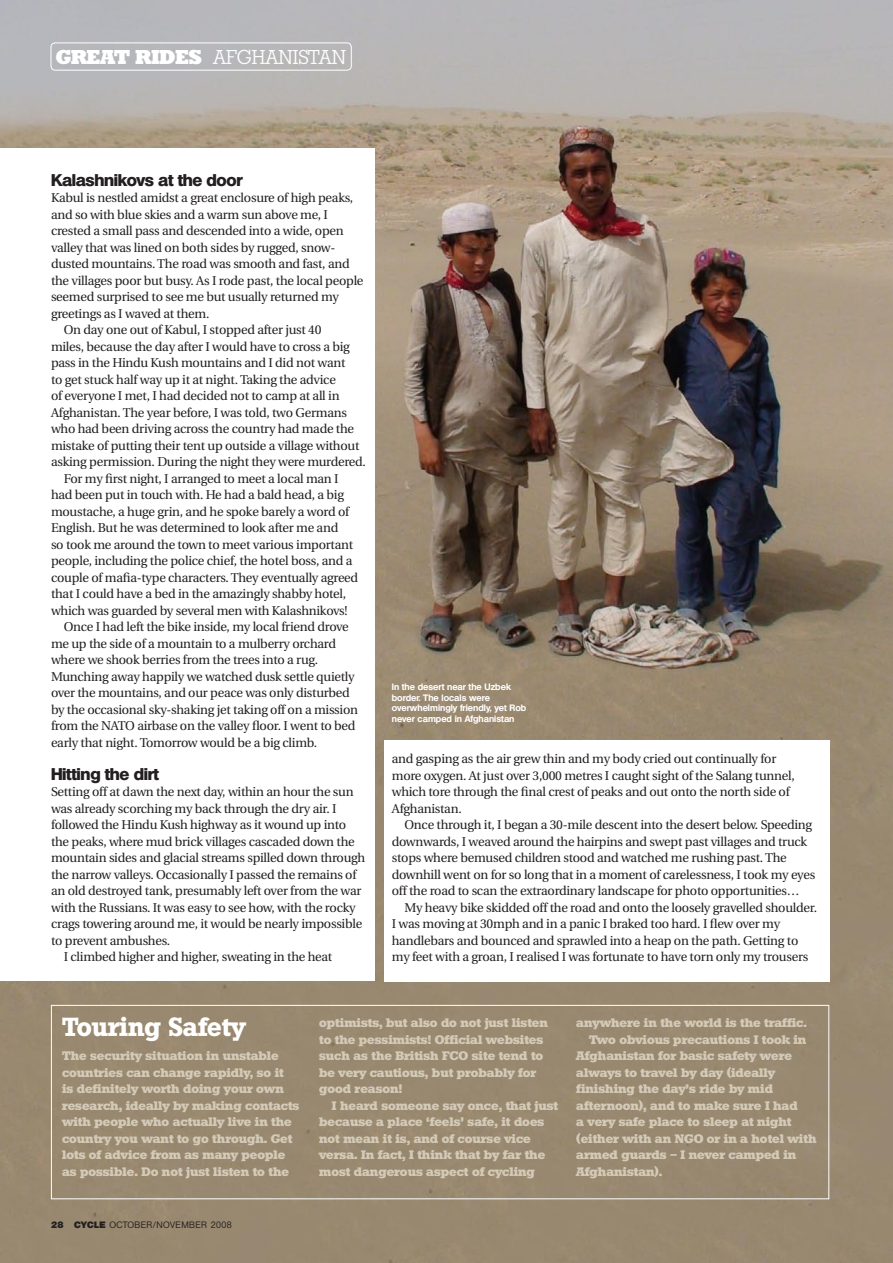
<style>
.page{position:relative;width:893px;height:1263px;background:#fff}
.page>*{position:absolute;margin:0;border:0;box-sizing:border-box;transform-origin:0 0}
._2ndPara{font:600 25.5px "Stafford";color:#fff}
._1stPara{font:300 19.5px "Stafford";color:#fff}
._2ndPara-2{font:800 16.5px "Olympia";letter-spacing:-.02em;color:#231f20}
._2ndPara-3{font:12.75px/16.5px "Utopia";letter-spacing:-.02em;color:#231f20}
._2ndPara-4{font:700 12px/16.5px "Stafford";color:#d3cab7}
.Pic_caption{font:700 9px/10.5px "Olympia";color:#fff}
.t1{font:500 9px "Olympia";letter-spacing:.05em;color:#231f20}
.s1{font-weight:800}
</style>
<div class="page">
<img style="left:0;top:0;width:893px;height:1263px">
<div style="left:0;top:149px;width:375px;height:832px;background:#fff"></div>
<div style="left:384px;top:740px;width:445px;height:241px;background:#fff"></div>
<div style="left:51px;top:43px;width:301px;height:28px;border:1px solid #fff;border-radius:4px"></div>
<div style="left:51px;top:1005px;width:778px;height:194px;border:1px solid #fff"></div>
<p class="_1stPara" style="left:56px;top:46px;width:292px"><span class="s1">GREAT RIDES</span> AFGHANISTAN</p>
<p class="_2ndPara-2" style="left:51px;top:170px;width:193px">Kalashnikovs at the door</p>
<p class="_2ndPara-3" style="left:51px;top:190px;width:314px">Kabul is nestled amidst a great enclosure of high peaks, and so with blue skies and a warm sun above me, I crested a small pass and descended into a wide, open valley that was lined on both sides by rugged, snow&shy;dusted mountains. The road was smooth and fast, and the villages poor but busy. As I rode past, the local people seemed surprised to see me but usually returned my greetings as I waved at them.</p>
<p class="_2ndPara-3" style="left:51px;top:322px;width:316px;text-indent:13px">On day one out of Kabul, I stopped after just 40<br>miles, because the day after I would have to cross a big pass in the Hindu Kush mountains and I did not want<br>to get stuck half way up it at night. Taking the advice<br>of everyone I met, I had decided not to camp at all in Afghanistan. The year before, I was told, two Germans who had been driving across the country had made the mistake of putting their tent up outside a village without asking permission. During the night they were murdered.</p>
<p class="_2ndPara-3" style="left:51px;top:470px;width:309px;text-indent:13px">For my first night, I arranged to meet a local man I had been put in touch with. He had a bald head, a big moustache, a huge grin, and he spoke barely a word of English. But he was determined to look after me and<br>so took me around the town to meet various important people, including the police chief, the hotel boss, and a couple of mafia-type characters. They eventually agreed that I could have a bed in the amazingly shabby hotel, which was guarded by several men with Kalashnikovs!</p>
<p class="_2ndPara-3" style="left:51px;top:619px;width:309px;text-indent:13px">Once I had left the bike inside, my local friend drove me up the side of a mountain to a mulberry orchard where we shook berries from the trees into a rug.<br>Munching away happily we watched dusk settle quietly over the mountains, and our peace was only disturbed by the occasional sky-shaking jet taking off on a mission from the NATO airbase on the valley floor. I went to bed early that night. Tomorrow would be a big climb.</p>
<p class="_2ndPara-2" style="left:51px;top:764px;width:110px">Hitting the dirt</p>
<p class="_2ndPara-3" style="left:51px;top:784px;width:316px">Setting off at dawn the next day, within an hour the sun was already scorching my back through the dry air. I followed the Hindu Kush highway as it wound up into the peaks, where mud brick villages cascaded down the mountain sides and glacial streams spilled down through the narrow valleys. Occasionally I passed the remains of an old destroyed tank, presumably left over from the war with the Russians. It was easy to see how, with the rocky crags towering around me, it would be nearly impossible to prevent ambushes.</p>
<p class="_2ndPara-3" style="left:64px;top:949px;width:270px">I climbed higher and higher, sweating in the heat</p>
<p class="Pic_caption" style="left:392px;top:682px;width:136px">In the desert near the Uzbek border. The locals were overwhelmingly friendly, yet Rob never camped in Afghanistan</p>
<p class="_2ndPara-3" style="left:392px;top:751px;width:404px">and gasping as the air grew thin and my body cried out continually for more oxygen. At just over 3,000 metres I caught sight of the Salang tunnel, which tore through the final crest of peaks and out onto the north side of Afghanistan.</p>
<p class="_2ndPara-3" style="left:392px;top:817px;width:425px;text-indent:13px">Once through it, I began a 30-mile descent into the desert below. Speeding downwards, I weaved around the hairpins and swept past villages and truck stops where bemused children stood and watched me rushing past. The downhill went on for so long that in a moment of carelessness, I took my eyes off the road to scan the extraordinary landscape for photo opportunities…</p>
<p class="_2ndPara-3" style="left:392px;top:899px;width:427px;text-indent:13px">My heavy bike skidded off the road and onto the loosely gravelled shoulder.<br>I was moving at 30mph and in a panic I braked too hard. I flew over my handlebars and bounced and sprawled into a heap on the path. Getting to my feet with a groan, I realised I was fortunate to have torn only my trousers</p>
<p class="_2ndPara" style="left:62px;top:1011px;width:185px">Touring Safety</p>
<p class="_2ndPara-4" style="left:62px;top:1048px;width:239px">The security situation in unstable countries can change rapidly, so it<br>is definitely worth doing your own research, ideally by making contacts with people who actually live in the country you want to go through. Get lots of advice from as many people as possible. Do not just listen to the</p>
<p class="t1" style="left:51px;top:1219px;width:182px"><span class="s1">28 CYCLE</span> OCTOBER/NOVEMBER 2008</p>
<p class="_2ndPara-4" style="left:319px;top:1015px;width:230px">optimists, but also do not just listen to the pessimists! Official websites such as the British FCO site tend to be very cautious, but probably for good reason!</p>
<p class="_2ndPara-4" style="left:319px;top:1097px;width:241px;text-indent:13px">I heard someone say once, that just because a place ‘feels’ safe, it does not mean it is, and of course vice versa. In fact, I think that by far the most dangerous aspect of cycling</p>
<p class="_2ndPara-4" style="left:576px;top:1015px;width:232px">anywhere in the world is the traffic.</p>
<p class="_2ndPara-4" style="left:576px;top:1031px;width:242px;text-indent:13px">Two obvious precautions I took in<br>Afghanistan for basic safety were always to travel by day (ideally finishing the day’s ride by mid afternoon), and to make sure I had<br>a very safe place to sleep at night (either with an NGO or in a hotel with armed guards – I never camped in<br>Afghanistan).</p>
</div>
